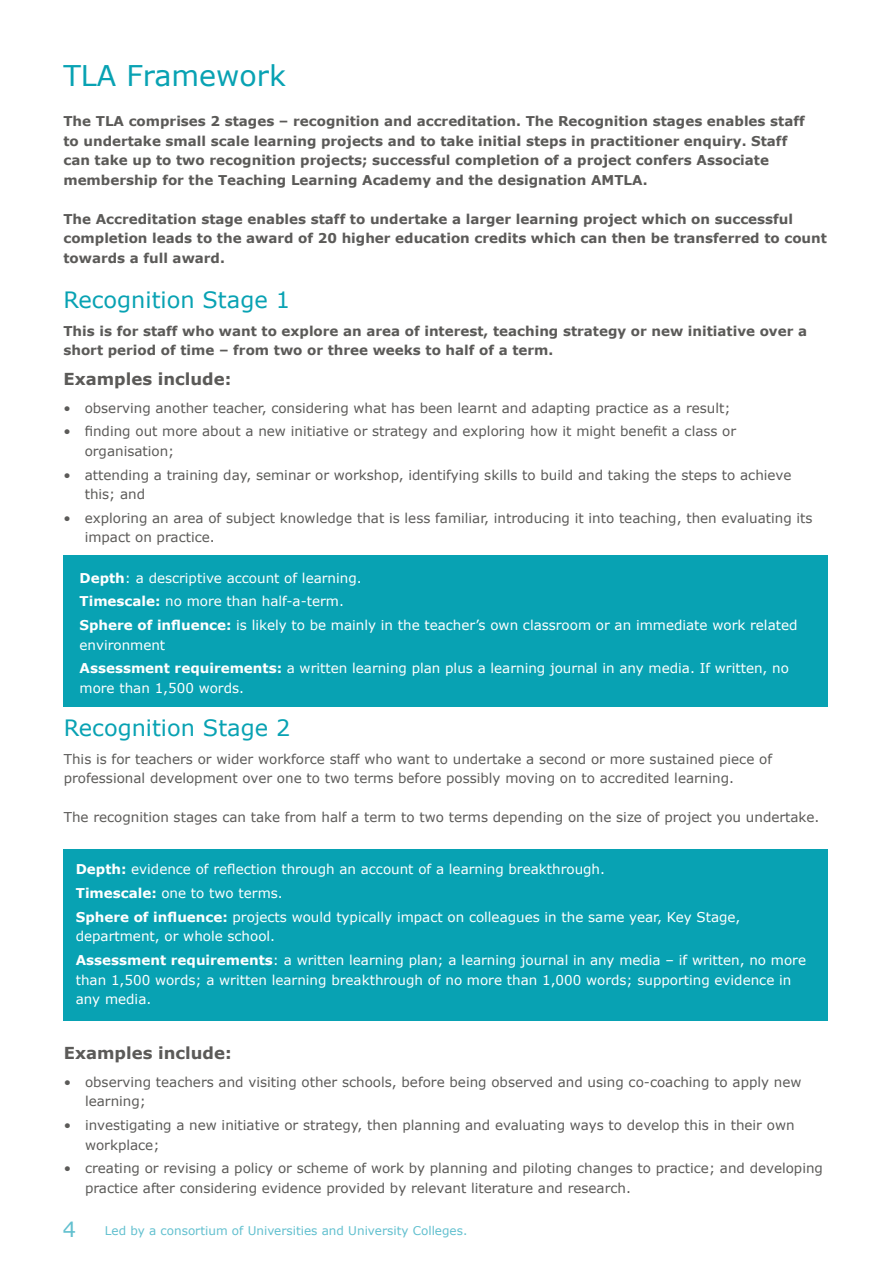
<style>
.page{position:relative;width:893px;height:1263px;background:#fff}
.page>*{position:absolute;margin:0;border:0;box-sizing:border-box;transform-origin:0 0}
.t1{font:28.5px "Verdana";color:#08a2b3}
.t2{font:22.5px "Verdana";color:#08a2b3}
.t3{font:21px "Verdana";color:#62c0cf}
.t4{font:700 16.5px "Verdana";color:#5b5a58}
.t5{font:13.5px/19.5px "Verdana";color:#5b5a58}
.t6{font:13.5px/23.7px "Verdana";color:#fff}
.t7{font:700 13.5px/19.5px "Verdana";color:#5b5a58}
.t8{font:12px "Verdana";color:#62c0cf}
.s1{font-weight:700}
</style>
<div class="page">
<div style="left:63px;top:555px;width:765px;height:152px;background:#08a2b3"></div>
<div style="left:63px;top:849px;width:765px;height:171px;background:#08a2b3"></div>
<h1 class="t1" style="left:63px;top:56px;width:224px">TLA Framework</h1>
<p class="t7" style="left:63px;top:111px;width:743px">The TLA comprises 2 stages – recognition and accreditation. The Recognition stages enables staff to undertake small scale learning projects and to take initial steps in practitioner enquiry. Staff can take up to two recognition projects; successful completion of a project confers Associate membership for the Teaching Learning Academy and the designation AMTLA.</p>
<p class="t7" style="left:63px;top:209px;width:765px">The Accreditation stage enables staff to undertake a larger learning project which on successful completion leads to the award of 20 higher education credits which can then be transferred to count towards a full award.</p>
<h2 class="t2" style="left:63px;top:284px;width:228px">Recognition Stage 1</h2>
<p class="t7" style="left:63px;top:321px;width:745px">This is for staff who want to explore an area of interest, teaching strategy or new initiative over a short period of time – from two or three weeks to half of a term.</p>
<p class="t4" style="left:63px;top:367px;width:169px">Examples include:</p>
<p class="t5" style="left:63px;top:398px;width:669px">• observing another teacher, considering what has been learnt and adapting practice as a result;</p>
<p class="t5" style="left:85px;top:422px;width:653px;text-indent:-21px">• finding out more about a new initiative or strategy and exploring how it might benefit a class or organisation;</p>
<p class="t5" style="left:85px;top:465px;width:708px;text-indent:-21px">• attending a training day, seminar or workshop, identifying skills to build and taking the steps to achieve this; and</p>
<p class="t5" style="left:85px;top:508px;width:729px;text-indent:-21px">• exploring an area of subject knowledge that is less familiar, introducing it into teaching, then evaluating its impact on practice.</p>
<p class="t6" style="left:80px;top:566px;width:719px"><span class="s1">Depth</span>: a descriptive account of learning.<br><span class="s1">Timescale:</span> no more than half-a-term.<br><span class="s1">Sphere of influence:</span> is likely to be mainly in the teacher’s own classroom or an immediate work related</p>
<p class="t6" style="left:80px;top:633px;width:711px">environment<br><span class="s1">Assessment requirements:</span> a written learning plan plus a learning journal in any media. If written, no</p>
<p class="t6" style="left:80px;top:676px;width:166px">more than 1,500 words.</p>
<h2 class="t2" style="left:64px;top:712px;width:228px">Recognition Stage 2</h2>
<p class="t5" style="left:64px;top:749px;width:710px">This is for teachers or wider workforce staff who want to undertake a second or more sustained piece of professional development over one to two terms before possibly moving on to accredited learning.</p>
<p class="t5" style="left:64px;top:807px;width:757px">The recognition stages can take from half a term to two terms depending on the size of project you undertake.</p>
<p class="t6" style="left:76px;top:857px;width:666px"><span class="s1">Depth:</span> evidence of reflection through an account of a learning breakthrough.<br><span class="s1">Timescale:</span> one to two terms.<br><span class="s1">Sphere of influence:</span> projects would typically impact on colleagues in the same year, Key Stage,</p>
<p class="t6" style="left:76px;top:924px;width:732px">department, or whole school.<br><span class="s1">Assessment requirements</span>: a written learning plan; a learning journal in any media – if written, no more</p>
<p class="t6" style="left:76px;top:970px;width:717px;line-height:19.5px">than 1,500 words; a written learning breakthrough of no more than 1,000 words; supporting evidence in any media.</p>
<p class="t4" style="left:64px;top:1041px;width:169px">Examples include:</p>
<p class="t5" style="left:85px;top:1072px;width:718px;text-indent:-21px">• observing teachers and visiting other schools, before being observed and using co-coaching to apply new learning;</p>
<p class="t5" style="left:85px;top:1115px;width:711px;text-indent:-21px">• investigating a new initiative or strategy, then planning and evaluating ways to develop this in their own workplace;</p>
<p class="t5" style="left:85px;top:1159px;width:739px;text-indent:-21px">• creating or revising a policy or scheme of work by planning and piloting changes to practice; and developing practice after considering evidence provided by relevant literature and research.</p>
<h3 class="t3" style="left:63px;top:1214px;width:15px">4</h3>
<p class="t8" style="left:105px;top:1222px;width:364px">Led by a consortium of Universities and University Colleges.</p>
</div>
